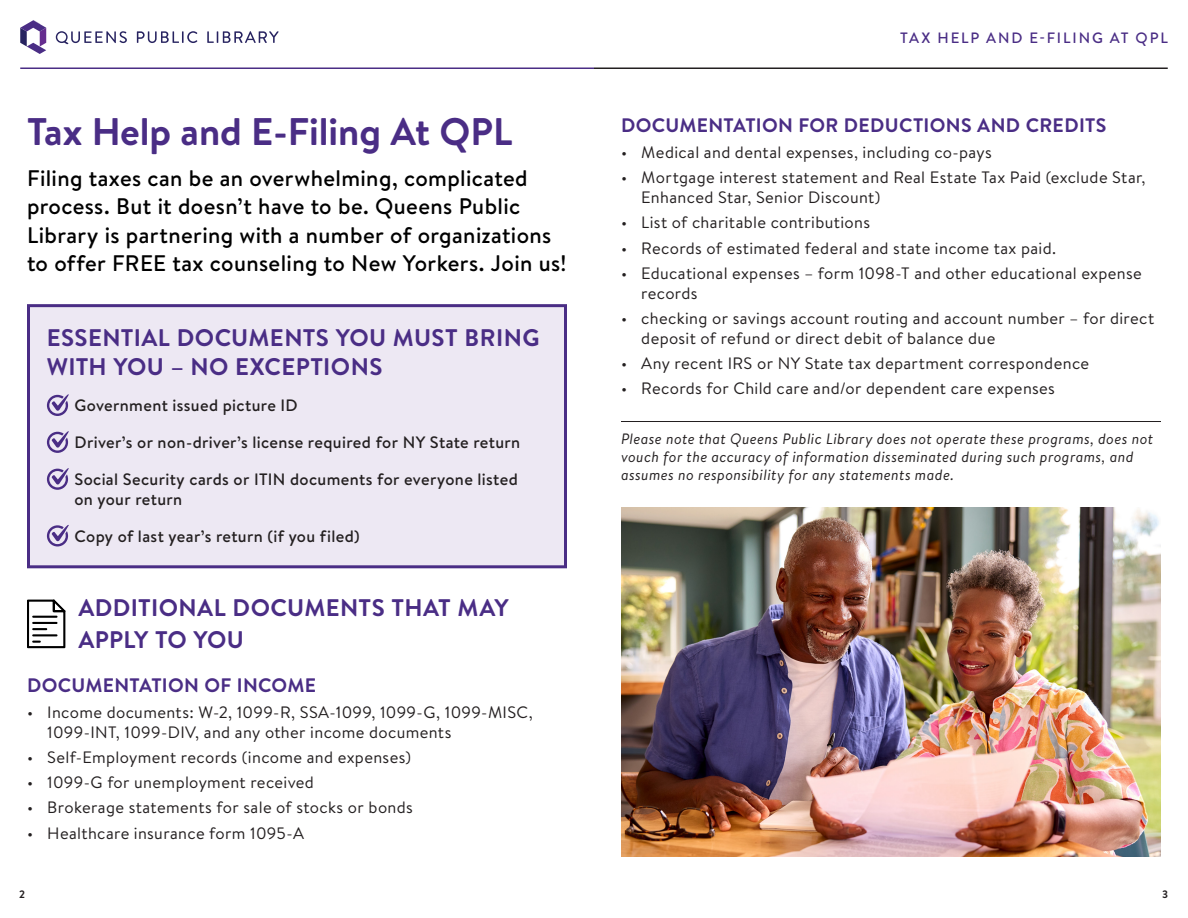
<style>
.page{position:relative;width:1188px;height:918px;background:#fff}
.page>*{position:absolute;margin:0;border:0;box-sizing:border-box;transform-origin:0 0}
.t1{font:700 38.4px "Brandon Text";color:#4a2d85}
.t2{font:700 24px/28.5px "Brandon Text";letter-spacing:.015em;color:#4a2d85}
.t3{font:500 22.5px/28.5px "Brandon Text";letter-spacing:.015em;color:#000}
.t4{font:700 19.5px "Brandon Text";letter-spacing:.02em;color:#4a2d85}
.t5{font:16.5px/19.8px "Brandon Text";letter-spacing:.02em;color:#231f20}
.t6{font:500 16.5px/19.8px "Brandon Text";letter-spacing:.02em;color:#231f20}
.t7{font:italic 15px/18px "Brandon Text";letter-spacing:.025em;color:#231f20}
.t8{font:500 15px "Brandon Text";letter-spacing:.125em;color:#4a2d85}
.t9{font:700 10.8px "Brandon Text";color:#231f20}
</style>
<div class="page">
<hr style="left:20px;top:68px;width:574px;height:1px;background:#4a2d85">
<hr style="left:594px;top:68px;width:574px;height:1px;background:#231f20">
<svg style="left:20px;top:20px;width:26px;height:34px"></svg>
<svg style="left:137px;top:31px;width:60px;height:12px"></svg>
<svg style="left:207px;top:31px;width:72px;height:12px"></svg>
<svg style="left:56px;top:31px;width:71px;height:13px"></svg>
<img style="left:621px;top:508px;width:540px;height:349px">
<hr style="left:621px;top:421px;width:540px;height:1px;background:#231f20">
<div style="left:27px;top:304px;width:540px;height:264px;background:#ede8f3;border:3px solid #4a2d85"></div>
<svg style="left:47px;top:394px;width:22px;height:22px"></svg>
<svg style="left:47px;top:431px;width:22px;height:22px"></svg>
<svg style="left:47px;top:468px;width:22px;height:22px"></svg>
<svg style="left:47px;top:524px;width:22px;height:22px"></svg>
<svg style="left:27px;top:599px;width:39px;height:50px"></svg>
<p class="t1" style="left:27px;top:105px;width:487px">Tax Help and E-Filing At QPL</p>
<p class="t3" style="left:27px;top:163px;width:541px">Filing taxes can be an overwhelming, complicated process. But it doesn’t have to be. Queens Public Library is partnering with a number of organizations to offer FREE tax counseling to New Yorkers. Join us!</p>
<p class="t2" style="left:47px;top:323px;width:494px">ESSENTIAL DOCUMENTS YOU MUST BRING<br>WITH YOU – NO EXCEPTIONS</p>
<p class="t6" style="left:74px;top:396px;width:225px">Government issued picture ID</p>
<p class="t6" style="left:74px;top:432px;width:447px">Driver’s or non-driver’s license required for NY State return</p>
<p class="t6" style="left:74px;top:469px;width:445px">Social Security cards or ITIN documents for everyone listed on your return</p>
<p class="t6" style="left:74px;top:526px;width:287px">Copy of last year’s return (if you filed)</p>
<p class="t2" style="left:78px;top:592px;width:432px;line-height:31.5px">ADDITIONAL DOCUMENTS THAT MAY<br>APPLY TO YOU</p>
<p class="t4" style="left:27px;top:671px;width:291px">DOCUMENTATION OF INCOME</p>
<p class="t5" style="left:47px;top:702px;width:487px;text-indent:-20px">• Income documents: W-2, 1099-R, SSA-1099, 1099-G, 1099-MISC,<br>1099-INT, 1099-DIV, and any other income documents</p>
<p class="t5" style="left:27px;top:747px;width:385px">• Self-Employment records (income and expenses)</p>
<p class="t5" style="left:27px;top:772px;width:289px">• 1099-G for unemployment received</p>
<p class="t5" style="left:27px;top:797px;width:387px">• Brokerage statements for sale of stocks or bonds</p>
<p class="t5" style="left:27px;top:823px;width:279px">• Healthcare insurance form 1095-A</p>
<p class="t8" style="left:900px;top:27px;width:269px">TAX HELP AND E-FILING AT QPL</p>
<p class="t4" style="left:621px;top:111px;width:487px">DOCUMENTATION FOR DEDUCTIONS AND CREDITS</p>
<p class="t5" style="left:621px;top:142px;width:372px">• Medical and dental expenses, including co-pays</p>
<p class="t5" style="left:641px;top:167px;width:506px;text-indent:-20px">• Mortgage interest statement and Real Estate Tax Paid (exclude Star,<br>Enhanced Star, Senior Discount)</p>
<p class="t5" style="left:621px;top:212px;width:251px">• List of charitable contributions</p>
<p class="t5" style="left:621px;top:238px;width:437px">• Records of estimated federal and state income tax paid.</p>
<p class="t5" style="left:641px;top:263px;width:502px;text-indent:-20px">• Educational expenses – form 1098-T and other educational expense records</p>
<p class="t5" style="left:641px;top:308px;width:515px;text-indent:-20px">• checking or savings account routing and account number – for direct deposit of refund or direct debit of balance due</p>
<p class="t5" style="left:621px;top:353px;width:470px">• Any recent IRS or NY State tax department correspondence</p>
<p class="t5" style="left:621px;top:378px;width:435px">• Records for Child care and/or dependent care expenses</p>
<p class="t7" style="left:621px;top:430px;width:534px">Please note that Queens Public Library does not operate these programs, does not vouch for the accuracy of information disseminated during such programs, and assumes no responsibility for any statements made.</p>
<p class="t9" style="left:19px;top:887px;width:7px">2</p>
<p class="t9" style="left:1162px;top:887px;width:8px">3</p>
</div>
